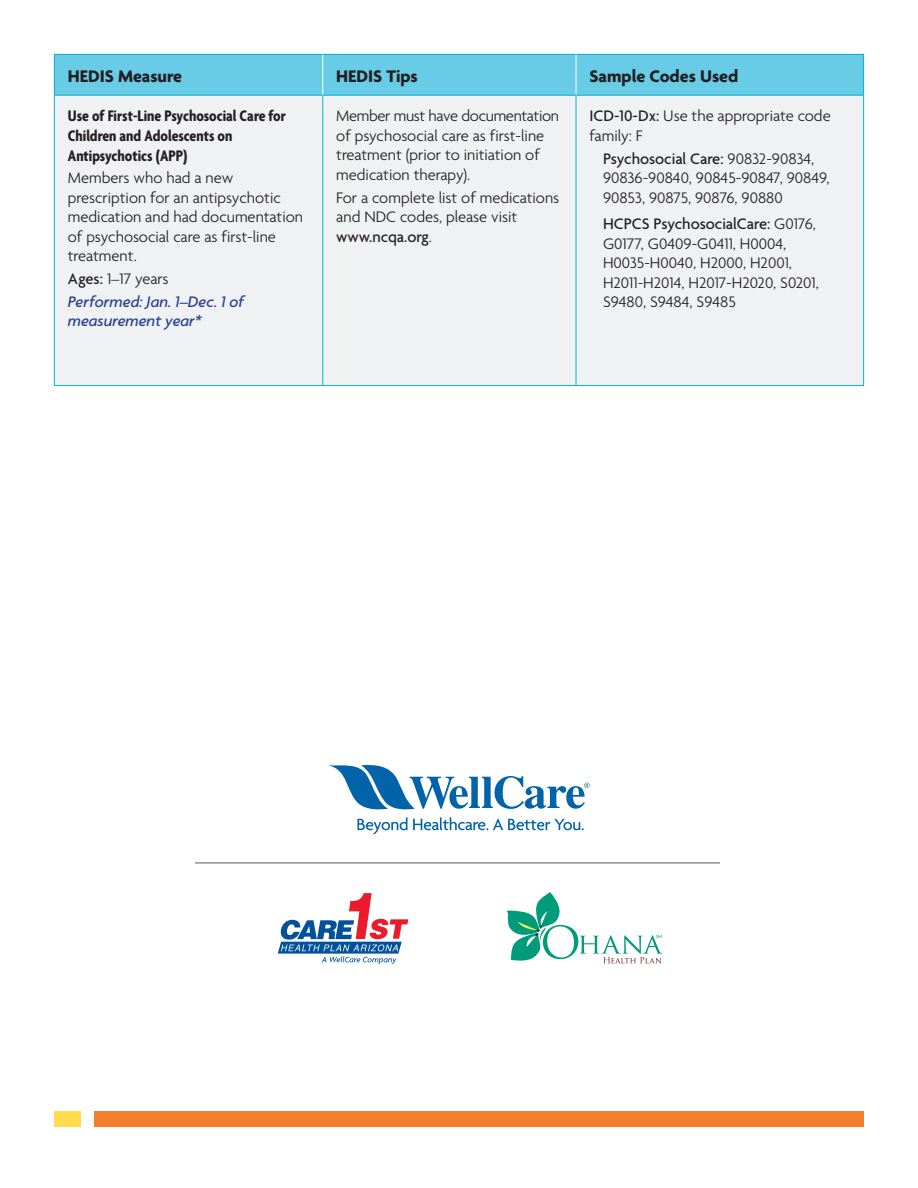
<style>
.page{position:relative;width:918px;height:1188px;background:#fff}
.page>*{position:absolute;margin:0;border:0;box-sizing:border-box;transform-origin:0 0}
.t1{font:700 18.15px "Agenda";color:#231f20}
.t2{font:300 16.5px/19.5px "Agenda";color:#231f20}
.t3{font:700 condensed 16.5px/19.5px "Agenda";color:#231f20}
.t4{font:italic 500 16.5px/22.8px "Agenda";color:#253f8e}
.s1{font-style:normal;color:#231f20}
.s2{font-weight:300;font-style:normal;color:#231f20}
.s3{font-weight:500}
</style>
<div class="page">
<div style="left:55px;top:55px;width:808px;height:40px;background:#68cce6"></div>
<div style="left:55px;top:96px;width:808px;height:289px;background:#f0f1f2"></div>
<hr style="left:54px;top:54px;width:269px;height:1px;background:#00acc8">
<hr style="left:54px;top:55px;width:1px;height:40px;background:#00acc8">
<hr style="left:576px;top:54px;width:288px;height:1px;background:#00acc8">
<hr style="left:863px;top:55px;width:1px;height:40px;background:#00acc8">
<hr style="left:54px;top:95px;width:269px;height:1px;background:#00acc8">
<hr style="left:576px;top:95px;width:288px;height:1px;background:#00acc8">
<hr style="left:322px;top:55px;width:1px;height:40px;background:#fff">
<hr style="left:323px;top:54px;width:253px;height:1px;background:#00acc8">
<hr style="left:576px;top:55px;width:1px;height:40px;background:#fff">
<hr style="left:323px;top:95px;width:253px;height:1px;background:#00acc8">
<hr style="left:54px;top:96px;width:1px;height:289px;background:#01b8d0">
<hr style="left:322px;top:96px;width:1px;height:289px;background:#01b8d0">
<hr style="left:576px;top:96px;width:1px;height:289px;background:#01b8d0">
<hr style="left:863px;top:96px;width:1px;height:289px;background:#01b8d0">
<hr style="left:54px;top:385px;width:269px;height:1px;background:#01b8d0">
<hr style="left:323px;top:385px;width:253px;height:1px;background:#01b8d0">
<hr style="left:576px;top:385px;width:288px;height:1px;background:#01b8d0">
<div style="left:94px;top:1112px;width:770px;height:15px;background:#f47f2a"></div>
<div style="left:54px;top:1112px;width:27px;height:15px;background:#ffdc4e"></div>
<svg style="left:328px;top:765px;width:262px;height:45px"></svg>
<svg style="left:357px;top:817px;width:50px;height:17px"></svg>
<svg style="left:413px;top:817px;width:171px;height:13px"></svg>
<hr style="left:195px;top:862px;width:525px;height:1px;background:#939598">
<hr style="left:195px;top:863px;width:525px;height:1px;background:#939598">
<svg style="left:278px;top:893px;width:130px;height:71px"></svg>
<svg style="left:506px;top:892px;width:157px;height:71px"></svg>
<p class="t1" style="left:68px;top:65px;width:116px">HEDIS Measure</p>
<p class="t1" style="left:336px;top:65px;width:83px">HEDIS Tips</p>
<p class="t1" style="left:590px;top:65px;width:150px">Sample Codes Used</p>
<p class="t3" style="left:68px;top:106px;width:220px">Use of First-Line Psychosocial Care for<br>Children and Adolescents on<br>Antipsychotics (APP)</p>
<p class="t2" style="left:68px;top:168px;width:237px">Members who had a new prescription for an antipsychotic medication and had documentation of psychosocial care as first-line treatment.</p>
<p class="t4" style="left:68px;top:267px;width:178px"><span class="s1">Ages:</span> <span class="s2">1–17 years<br></span>Performed: Jan. 1–Dec. 1 of</p>
<p class="t4" style="left:68px;top:309px;width:135px">measurement year*</p>
<p class="t2" style="left:336px;top:106px;width:224px">Member must have documentation of psychosocial care as first-line treatment (prior to initiation of medication therapy).</p>
<p class="t2" style="left:336px;top:187px;width:225px">For a complete list of medications and NDC codes, please visit <span class="s3">www.ncqa.org</span>.</p>
<p class="t2" style="left:590px;top:106px;width:243px"><span class="s3">ICD-10-Dx:</span> Use the appropriate code family: F</p>
<p class="t2" style="left:603px;top:149px;width:228px"><span class="s3">Psychosocial Care:</span> 90832-90834,<br>90836-90840, 90845-90847, 90849,<br>90853, 90875, 90876, 90880</p>
<p class="t2" style="left:603px;top:214px;width:217px"><span class="s3">HCPCS PsychosocialCare:</span> G0176,<br>G0177, G0409-G0411, H0004,<br>H0035-H0040, H2000, H2001,<br>H2011-H2014, H2017-H2020, S0201,<br>S9480, S9484, S9485</p>
</div>
